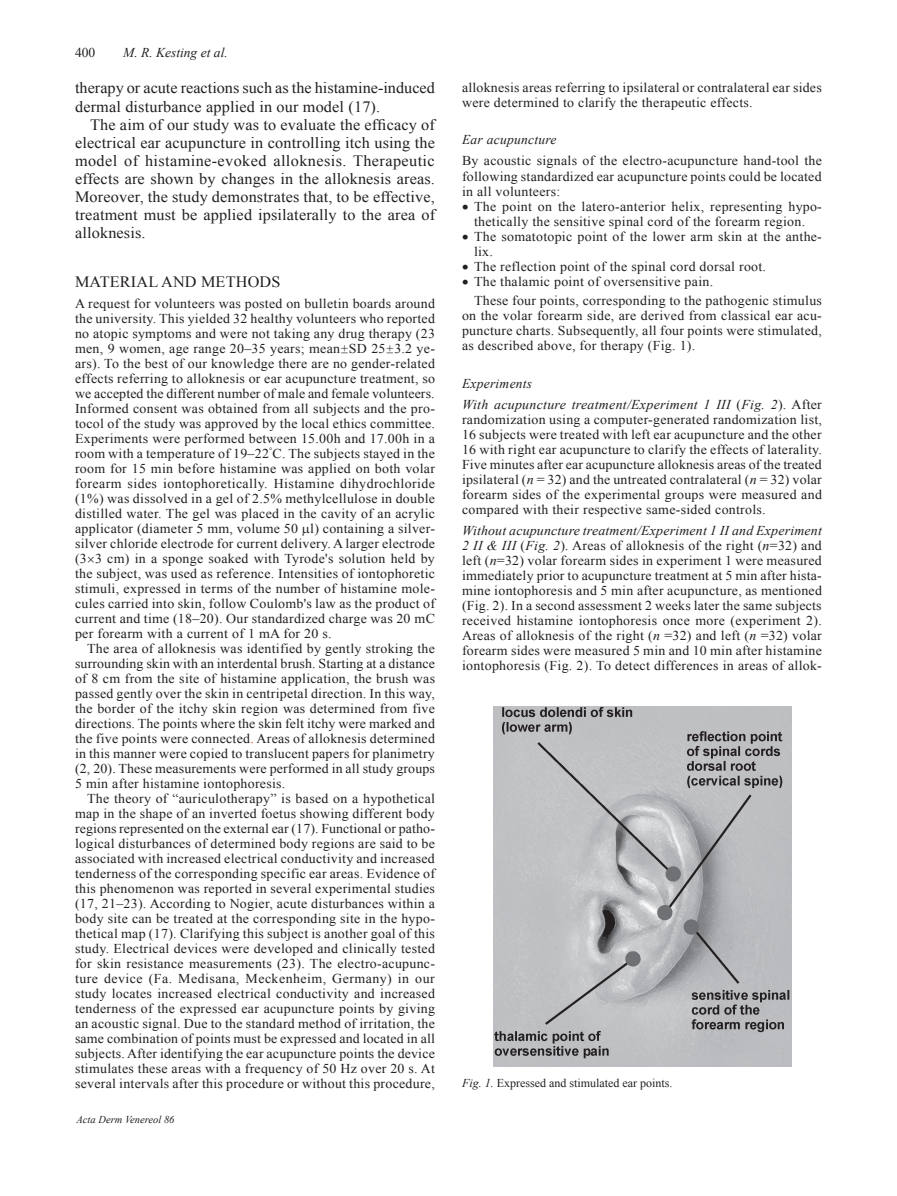
<style>
.page{position:relative;width:897px;height:1196px;background:#fff}
.page>*{position:absolute;margin:0;border:0;box-sizing:border-box;transform-origin:0 0}
.t1{font:15.75px/18px "Times New Roman";letter-spacing:.01em;color:#231f20}
.t2{font:13.5px/15px "Times New Roman";letter-spacing:.02em;color:#231f20;text-align:justify}
.t3{font:italic 13.5px/21px "Times New Roman";letter-spacing:.02em;color:#231f20}
.t4{font:italic 13.5px "Times New Roman";color:#231f20}
.t5{font:12px "Times New Roman";color:#231f20}
.t6{font:italic 10.5px "Times New Roman";color:#231f20}
.s1{font-family:"Perpetua";font-size:12px}
.s2{color:#ee2f2a}
.s3{font-style:normal}
.s4{font-style:italic}
</style>
<div class="page">
<img style="left:493px;top:706px;width:298px;height:360px">
<p class="t2" style="left:75px;top:44px;width:22px">400</p>
<p class="t4" style="left:123px;top:43px;width:106px">M. R. Kesting et al.</p>
<p class="t1" style="left:75px;top:79px;width:361px">therapy or acute reactions such as the histamine-induced dermal disturbance applied in our model (17).</p>
<p class="t1" style="left:75px;top:115px;width:361px;text-align:justify;text-indent:15px">The aim of our study was to evaluate the efficacy of electrical ear acupuncture in controlling itch using the model of histamine-evoked alloknesis. Therapeutic effects are shown by changes in the alloknesis areas.<br>Moreover, the study demonstrates that, to be effective, treatment must be applied ipsilaterally to the area of alloknesis.</p>
<p class="t1" style="left:75px;top:272px;width:207px">MATERIAL AND METHODS</p>
<p class="t2" style="left:75px;top:295px;width:361px">A request for volunteers was posted on bulletin boards around the university. This yielded 32 healthy volunteers who reported no atopic symptoms and were not taking any drug therapy (23 men, 9 women, age range 20–35 years; mean<span class="s1">±</span>SD 25<span class="s1">±</span>3.2 ye&shy;ars). To the best of our knowledge there are no gender-related effects referring to alloknesis or ear acupuncture treatment, so we accepted the different number of male and female volunteers.<br>Informed consent was obtained from all subjects and the pro&shy;tocol of the study was approved by the local ethics committee.<br>Experiments were performed between 15.00h and 17.00h in a room with a temperature of 19–22<sup>°</sup>C. The subjects stayed in the room for 15 min before histamine was applied on both volar forearm sides iontophoretically. Histamine dihydrochloride (1%) was dissolved in a gel of 2.5% methylcellulose in double distilled water. The gel was placed in the cavity of an acrylic applicator (diameter 5 mm, volume 50 l) containing a silver&shy;silver chloride electrode for current delivery. A larger electrode (3 3 cm) in a sponge soaked with Tyrode's solution held by the subject, was used as reference. Intensities of iontophoretic stimuli, expressed in terms of the number of histamine mole&shy;cules carried into skin, follow Coulomb's law as the product of current and time (18–20). Our standardized charge was 20 mC per forearm with a current of 1 mA for 20 s.</p>
<p class="t2" style="left:75px;top:640px;width:361px;text-indent:12px">The area of alloknesis was identified by gently stroking the surrounding skin with an interdental brush. Starting at a distance of 8 cm from the site of histamine application, the brush was passed gently over the skin in centripetal direction. In this way, the border of the itchy skin region was determined from five directions. The points where the skin felt itchy were marked and the five points were connected<span class="s2">.</span> Areas of alloknesis determined in this manner were copied to translucent papers for planimetry (2, 20). These measurements were performed in all study groups 5 min after histamine iontophoresis.</p>
<p class="t2" style="left:75px;top:790px;width:361px;text-indent:12px">The theory of “auriculotherapy” is based on a hypothetical map in the shape of an inverted foetus showing different body regions represented on the external ear (17). Functional or patho&shy;logical disturbances of determined body regions are said to be associated with increased electrical conductivity and increased tenderness of the corresponding specific ear areas. Evidence of this phenomenon was reported in several experimental studies (17, 21–23). According to Nogier, acute disturbances within a body site can be treated at the corresponding site in the hypo&shy;the-tical map (17). Clarifying this subject is another goal of this study. Electrical devices were developed and clinically tested for skin resistance measurements (23). The electro-acupunc&shy;ture device (Fa. Medisana, Meckenheim, Germany) in our study locates increased electrical conductivity and increased tenderness of the expressed ear acupuncture points by giving an acoustic signal. Due to the standard method of irritation, the same combination of points must be expressed and located in all subjects. After identifying the ear acupuncture points the device stimulates these areas with a frequency of 50 Hz over 20 s. At several intervals after this procedure or without this procedure,</p>
<p class="t6" style="left:76px;top:1111px;width:99px">Acta Derm Venereol 86</p>
<p class="t2" style="left:462px;top:80px;width:361px">alloknesis areas referring to ipsilateral or contralateral ear sides were determined to clarify the therapeutic effects.</p>
<p class="t3" style="left:462px;top:129px;width:96px">Ear acupuncture</p>
<p class="t2" style="left:462px;top:153px;width:361px">By acoustic signals of the electro-acupuncture hand-tool the following standardized ear acupuncture points could be located in all volunteers:</p>
<p class="t2" style="left:462px;top:198px;width:360px;text-align:center">• The point on the latero-anterior helix, representing hypo&shy;thetically the sensitive spinal cord of the forearm region.</p>
<p class="t2" style="left:474px;top:228px;width:349px;text-indent:-12px">• The somatotopic point of the lower arm skin at the anthe&shy;lix.</p>
<p class="t2" style="left:462px;top:258px;width:305px">• The reflection point of the spinal cord dorsal root.</p>
<p class="t2" style="left:474px;top:271px;width:349px;line-height:19.5px;text-indent:-12px">• The thalamic point of oversensitive pain.<br>These four points, corresponding to the pathogenic stimulus</p>
<p class="t2" style="left:462px;top:308px;width:361px">on the volar forearm side, are derived from classical ear acu&shy;puncture charts. Subsequently, all four points were stimulated, as described above, for therapy (Fig. 1).</p>
<p class="t3" style="left:462px;top:372px;width:361px">Experiments<br>With acupuncture treatment/Experiment 1 III <span class="s3">(</span>Fig. 2<span class="s3">). After</span></p>
<p class="t2" style="left:462px;top:411px;width:361px">randomization using a computer-generated randomization list, 16 subjects were treated with left ear acupuncture and the other 16 with right ear acupuncture to clarify the effects of laterality.<br>Five minutes after ear acupuncture alloknesis areas of the treated ipsilateral (<span class="s4">n</span> = 32) and the untreated contralateral (<span class="s4">n</span> = 32) volar forearm sides of the experimental groups were measured and compared with their respective same-sided controls.</p>
<p class="t2" style="left:462px;top:522px;width:361px"><span class="s4">Without acupuncture treatment/Experiment 1 II and Experiment 2 II &amp; III</span> (<span class="s4">Fig. 2</span>)<span class="s4">.</span> Areas of alloknesis of the right (<span class="s4">n</span>=32) and left (<span class="s4">n</span>=32) volar forearm sides in experiment 1 were measured immediately prior to acupuncture treatment at 5 min after hista&shy;mine iontophoresis and 5 min after acupuncture, as mentioned (Fig. 2). In a second assessment 2 weeks later the same subjects received histamine iontophoresis once more (experiment 2).<br>Areas of alloknesis of the right (<span class="s4">n</span> =32) and left (<span class="s4">n</span> =32) volar forearm sides were measured 5 min and 10 min after histamine iontophoresis (Fig. 2). To detect differences in areas of allok-</p>
<p class="t5" style="left:462px;top:1074px;width:212px"><span class="s4">Fig. 1.</span> Expressed and stimulated ear points.</p>
</div>
